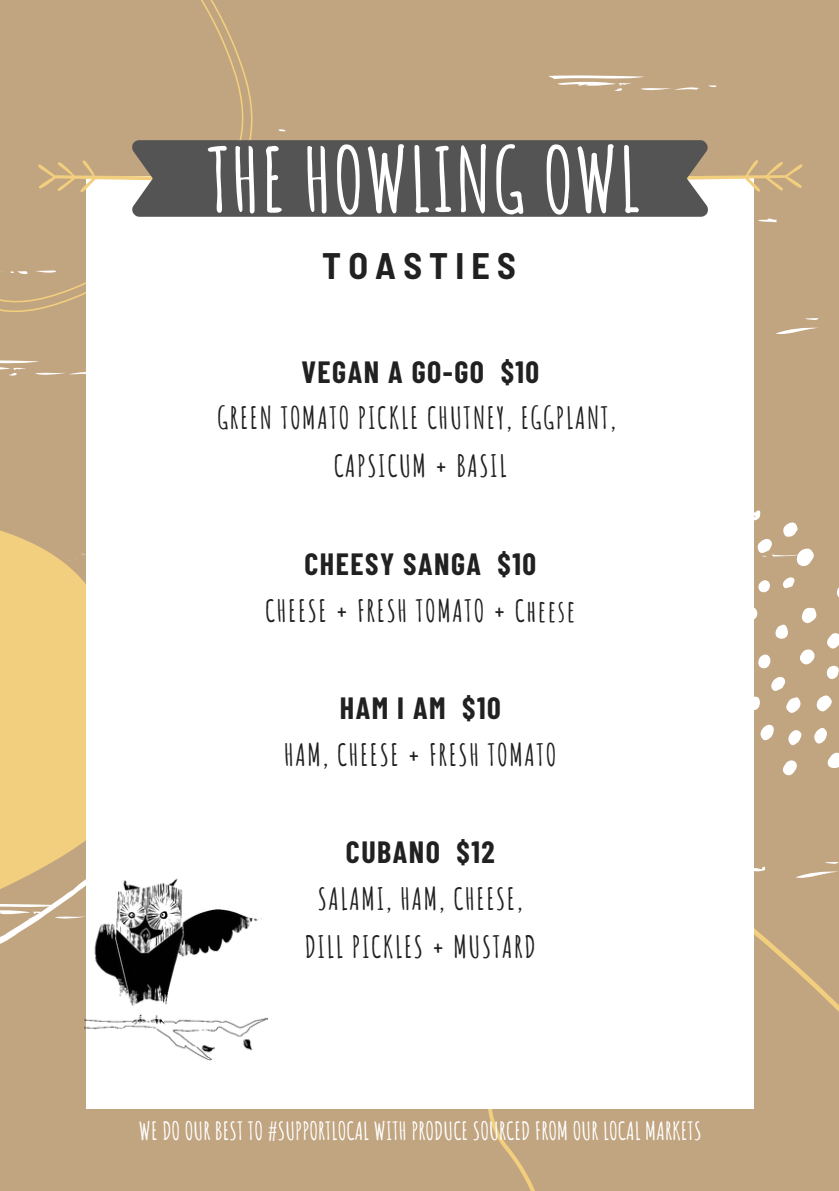
<style>
.page{position:relative;width:839px;height:1191px;background:#fff}
.page>*{position:absolute;margin:0;border:0;box-sizing:border-box;transform-origin:0 0}
.t1{font:700 87.6px "Amatic SC";letter-spacing:.01em;color:#fff}
.t2{font:700 semi-condensed 36px "Barlow";letter-spacing:.2em;color:#212121}
.t3{font:700 30px "Amatic SC";letter-spacing:.05em;color:#212121}
.t4{font:700 30px "Barlow Condensed";letter-spacing:.05em;color:#212121}
.t5{font:700 24.6px "Amatic SC";color:#fff}
</style>
<div class="page">
<div style="left:313px;top:0;width:525px;height:257px;background:#c1a480"></div>
<div style="left:0;top:257px;width:838px;height:192px;background:#c1a480"></div>
<div style="left:0;top:1061px;width:360px;height:130px;background:#c1a480"></div>
<div style="left:0;top:0;width:313px;height:362px;background:#c1a480"></div>
<svg style="left:0;top:420px;width:86px;height:641px;fill:#f2cf80"></svg>
<div style="left:360px;top:792px;width:478px;height:399px;background:#c1a480"></div>
<div style="left:86px;top:176px;width:667px;height:933px;background:#fff"></div>
<svg style="left:754px;top:449px;width:84px;height:327px"></svg>
<svg style="left:38px;top:160px;width:764px;height:33px"></svg>
<div style="left:132px;top:140px;width:576px;height:77px;background:#545454"></div>
<img style="left:84px;top:861px;width:184px;height:201px">
<p class="t1" style="left:208px;top:123px;width:434px">THE HOWLING OWL</p>
<p class="t2" style="left:322px;top:243px;width:195px">TOASTIES</p>
<p class="t4" style="left:301px;top:353px;width:239px">VEGAN A GO-GO $10</p>
<p class="t3" style="left:217px;top:399px;width:400px">GREEN TOMATO PICKLE CHUTNEY, EGGPLANT,</p>
<p class="t3" style="left:333px;top:447px;width:175px">CAPSICUM + BASIL</p>
<p class="t4" style="left:304px;top:545px;width:233px">CHEESY SANGA $10</p>
<p class="t3" style="left:265px;top:591px;width:312px">CHEESE + FRESH TOMATO + Cheese</p>
<p class="t4" style="left:340px;top:689px;width:162px">HAM I AM $10</p>
<p class="t3" style="left:284px;top:735px;width:274px">HAM, CHEESE + FRESH TOMATO</p>
<p class="t4" style="left:346px;top:833px;width:150px">CUBANO $12</p>
<p class="t3" style="left:318px;top:880px;width:206px">SALAMI, HAM, CHEESE,</p>
<p class="t3" style="left:305px;top:928px;width:232px">DILL PICKLES + MUSTARD</p>
<p class="t5" style="left:139px;top:1115px;width:564px">WE DO OUR BEST TO #SUPPORTLOCAL WITH PRODUCE SOURCED FROM OUR LOCAL MARKETS</p>
</div>
